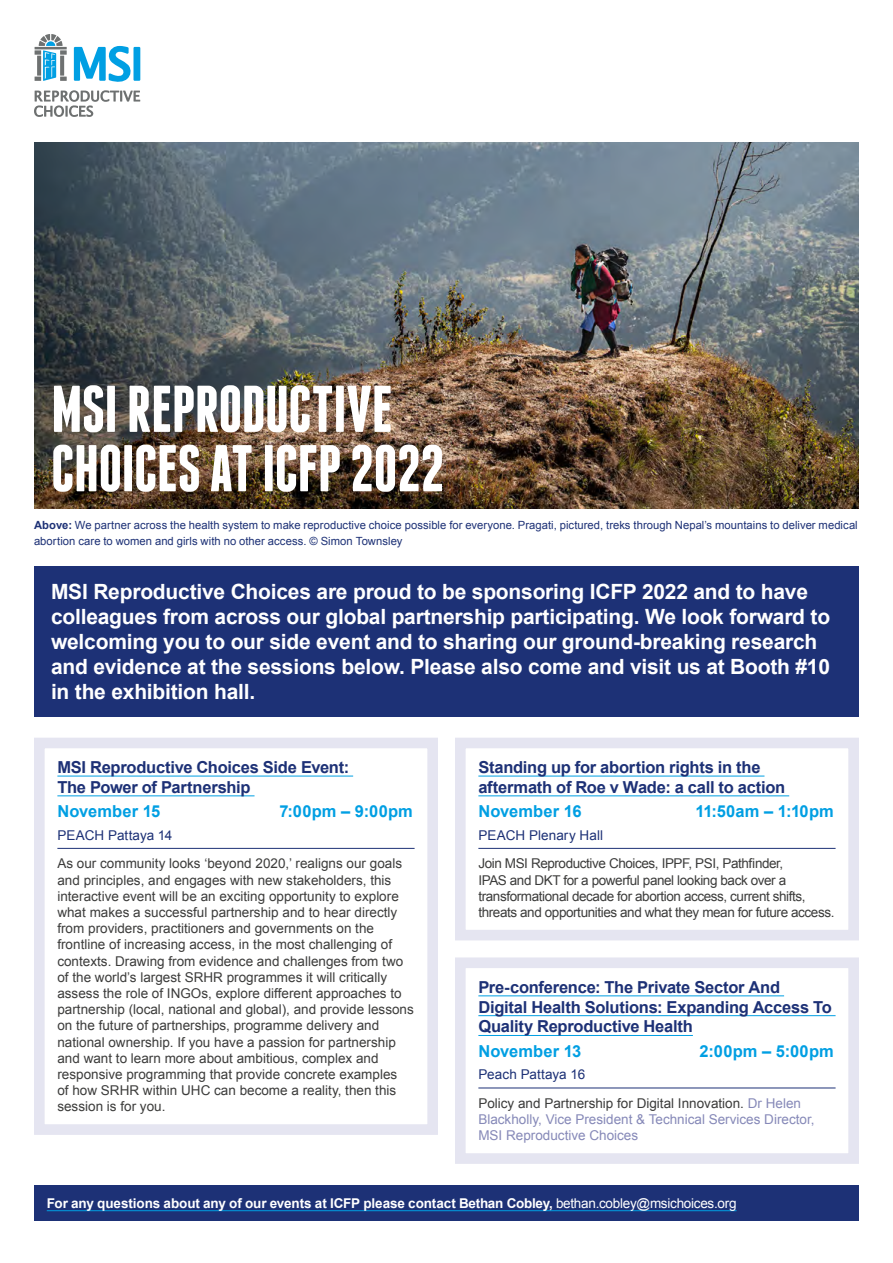
<style>
.page{position:relative;width:893px;height:1263px;background:#fff}
.page>*{position:absolute;margin:0;border:0;box-sizing:border-box;transform-origin:0 0}
.Body___Arial_8_5_10{font:700 66px/59.4px "Franchise";letter-spacing:-.01em;color:#fff}
.t1{font:700 21px/25.2px "Arial";letter-spacing:-.01em;color:#fff}
.Event_title{font:700 16.5px/19.8px "Arial";letter-spacing:-.015em;color:#1d3176}
.Date_and_time{font:700 16.5px "Arial";letter-spacing:.005em;color:#009fe3}
.t2{font:13.5px/16.2px "Arial";color:#3c3c3b}
.t3{font:13.5px/16.2px "Arial";letter-spacing:-.03em;color:#3c3c3b}
.t4{font:13.5px/16.2px "Arial";color:#8689b8}
.Event_title-2{font:700 13.5px "Arial";letter-spacing:-.01em;color:#fff}
.Venue{font:13.5px "Arial";letter-spacing:.005em;color:#1d3176}
.Picture_caption{font:11.25px/15.8px "Arial";letter-spacing:.005em;color:#1d3176}
.s1{font-weight:700}
.s2{color:#3c3c3b}
.s3{font-weight:400}
</style>
<div class="page">
<div style="left:133px;top:47px;width:7px;height:34px;background:#009fe3"></div>
<svg style="left:74px;top:46px;width:57px;height:36px"></svg>
<svg style="left:35px;top:34px;width:32px;height:47px"></svg>
<svg style="left:34px;top:90px;width:106px;height:27px"></svg>
<img style="left:34px;top:142px;width:825px;height:366px">
<hr style="left:57px;top:776px;width:296px;height:1px;background:#009fe3">
<hr style="left:57px;top:795px;width:198px;height:1px;background:#009fe3">
<hr style="left:57px;top:848px;width:358px;height:1px;background:#1d3176">
<div style="left:34px;top:738px;width:404px;height:397px;border:11px solid #e5e5f1"></div>
<hr style="left:478px;top:776px;width:286px;height:1px;background:#009fe3">
<hr style="left:478px;top:795px;width:311px;height:1px;background:#009fe3">
<hr style="left:478px;top:848px;width:358px;height:1px;background:#1d3176">
<div style="left:455px;top:738px;width:404px;height:202px;border:11px solid #e5e5f1"></div>
<hr style="left:478px;top:995px;width:306px;height:1px;background:#009fe3">
<hr style="left:478px;top:1015px;width:358px;height:1px;background:#009fe3">
<hr style="left:478px;top:1035px;width:215px;height:1px;background:#009fe3">
<hr style="left:478px;top:1087px;width:358px;height:1px;background:#1d3176">
<div style="left:455px;top:957px;width:404px;height:207px;border:11px solid #e5e5f1"></div>
<div style="left:34px;top:566px;width:825px;height:150px;background:#1d3176"></div>
<div style="left:34px;top:1185px;width:825px;height:35px;background:#1d3176"></div>
<hr style="left:47px;top:1210px;width:689px;height:1px;background:#009fe3">
<p class="Body___Arial_8_5_10" style="left:51px;top:379px;width:395px">MSI REPRODUCTIVE<br>CHOICES AT ICFP 2022</p>
<p class="Picture_caption" style="left:34px;top:517px;width:825px"><span class="s1">Above:</span> We partner across the health system to make reproductive choice possible for everyone. Pragati, pictured, treks through Nepal’s mountains to deliver medical abortion care to women and girls with no other access. © Simon Townsley</p>
<p class="t1" style="left:51px;top:579px;width:781px">MSI Reproductive Choices are proud to be sponsoring ICFP 2022 and to have colleagues from across our global partnership participating. We look forward to welcoming you to our side event and to sharing our ground-breaking research and evidence at the sessions below. Please also come and visit us at Booth #10 in the exhibition hall.</p>
<p class="Event_title" style="left:57px;top:758px;width:293px">MSI Reproductive Choices Side Event:<br>The Power of Partnership</p>
<p class="Date_and_time" style="left:57px;top:800px;width:104px">November 15</p>
<p class="Date_and_time" style="left:279px;top:800px;width:135px">7:00pm – 9:00pm</p>
<p class="Venue" style="left:57px;top:826px;width:117px">PEACH Pattaya 14</p>
<p class="t2" style="left:57px;top:856px;width:358px">As our community looks ‘beyond 2020,’ realigns our goals and principles, and engages with new stakeholders, this interactive event will be an exciting opportunity to explore what makes a successful partnership and to hear directly from providers, practitioners and governments on the frontline of increasing access, in the most challenging of contexts. Drawing from evidence and challenges from two of the world’s largest SRHR programmes it will critically assess the role of INGOs, explore different approaches to partnership (local, national and global), and provide lessons on the future of partnerships, programme delivery and national ownership. If you have a passion for partnership and want to learn more about ambitious, complex and responsive programming that provide concrete examples<br>of how SRHR within UHC can become a reality, then this session is for you.</p>
<p class="Event_title" style="left:478px;top:758px;width:308px">Standing up for abortion rights in the aftermath of Roe v Wade: a call to action</p>
<p class="Date_and_time" style="left:478px;top:800px;width:105px">November 16</p>
<p class="Date_and_time" style="left:695px;top:800px;width:140px">11:50am – 1:10pm</p>
<p class="Venue" style="left:478px;top:826px;width:126px">PEACH Plenary Hall</p>
<p class="t3" style="left:478px;top:856px;width:358px">Join MSI Reproductive Choices, IPPF, PSI, Pathfinder,<br>IPAS and DKT for a powerful panel looking back over a transformational decade for abortion access, current shifts, threats and opportunities and what they mean for future access.</p>
<p class="Event_title" style="left:478px;top:978px;width:355px">Pre-conference: The Private Sector And<br>Digital Health Solutions: Expanding Access To<br>Quality Reproductive Health</p>
<p class="Date_and_time" style="left:478px;top:1040px;width:104px">November 13</p>
<p class="Date_and_time" style="left:700px;top:1040px;width:136px">2:00pm – 5:00pm</p>
<p class="Venue" style="left:478px;top:1065px;width:108px">Peach Pattaya 16</p>
<p class="t4" style="left:478px;top:1095px;width:338px"><span class="s2">Policy and Partnership for Digital Innovation.</span> Dr Helen<br>Blackholly, Vice President &amp; Technical Services Director,<br>MSI Reproductive Choices</p>
<p class="Event_title-2" style="left:47px;top:1194px;width:691px">For any questions about any of our events at ICFP please contact Bethan Cobley, <span class="s3">bethan.cobley@msichoices.org</span></p>
</div>
